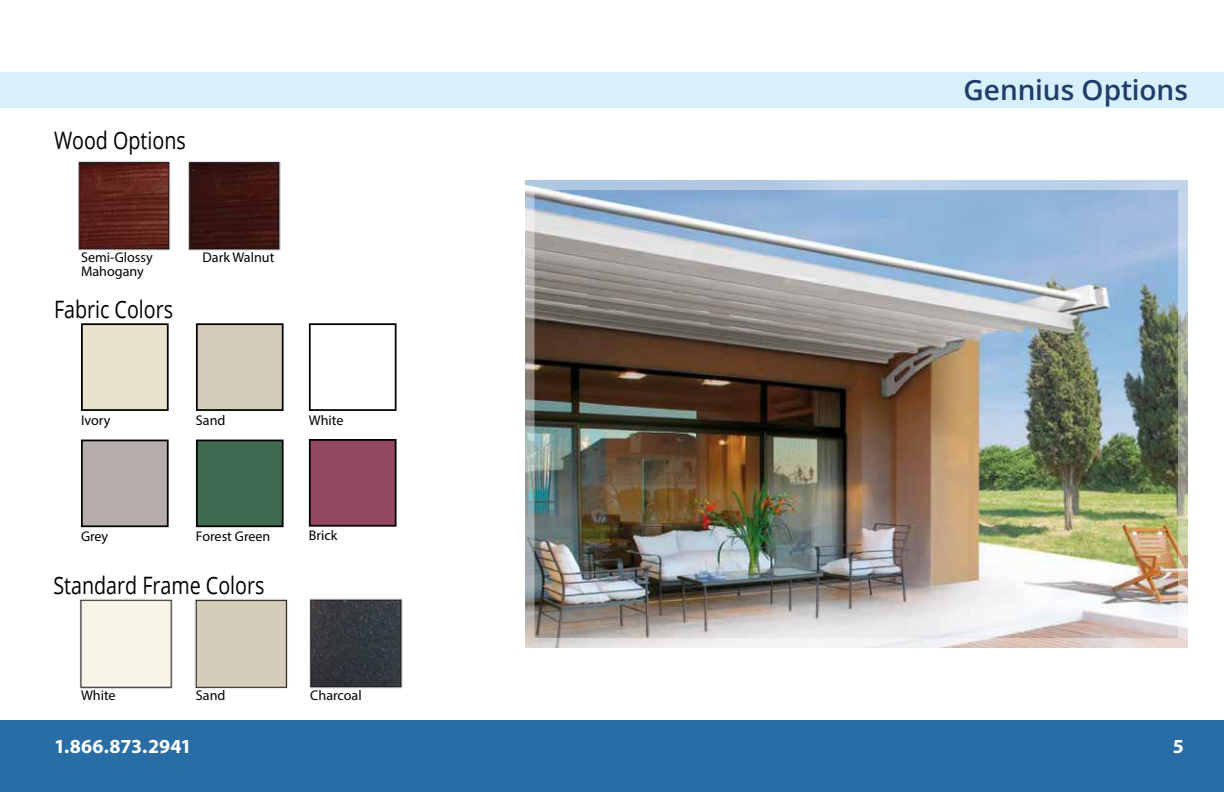
<style>
.page{position:relative;width:1224px;height:792px;background:#fff}
.page>*{position:absolute;margin:0;border:0;box-sizing:border-box;transform-origin:0 0}
.t1{font:600 28px "Open Sans";letter-spacing:-.005em;color:#203c6a}
.t2{font:24px "Open Sans";color:#000;scale:.82 1}
.t3{font:700 20px "Myriad Pro";letter-spacing:-.005em;color:#fff}
.t4{font:14.2px/14px "Myriad Pro";color:#000}
</style>
<div class="page">
<div style="left:0;top:720px;width:1224px;height:72px;background:#286da6"></div>
<div style="left:0;top:72px;width:1224px;height:36px;background:#d8effc"></div>
<div style="left:82px;top:324px;width:86px;height:86px;background:#ebe2cc"></div>
<div style="left:81px;top:323px;width:88px;height:88px;border:2px solid #000"></div>
<div style="left:309px;top:323px;width:88px;height:88px;border:2px solid #000"></div>
<div style="left:197px;top:324px;width:86px;height:86px;background:#d3ccb9"></div>
<div style="left:196px;top:323px;width:88px;height:88px;border:2px solid #000"></div>
<div style="left:82px;top:440px;width:86px;height:86px;background:#b5adaa"></div>
<div style="left:81px;top:440px;width:88px;height:87px;border:2px solid #000"></div>
<div style="left:197px;top:440px;width:86px;height:86px;background:#416b51"></div>
<div style="left:196px;top:440px;width:88px;height:87px;border:2px solid #000"></div>
<img style="left:79px;top:598px;width:324px;height:91px">
<img style="left:78px;top:161px;width:203px;height:90px">
<div style="left:310px;top:440px;width:86px;height:86px;background:#944962"></div>
<div style="left:309px;top:439px;width:88px;height:88px;border:2px solid #000"></div>
<img style="left:536px;top:191px;width:641px;height:446px">
<div style="left:525px;top:180px;width:663px;height:468px;border:10px solid #fff"></div>
<h2 class="t2" style="left:54px;top:124px;width:162px">Wood Options</h2>
<p class="t4" style="left:81px;top:250px;width:73px">Semi-Glossy<br>Mahogany</p>
<h2 class="t2" style="left:54px;top:293px;width:147px">Fabric Colors</h2>
<p class="t4" style="left:203px;top:250px;width:73px">Dark Walnut</p>
<p class="t4" style="left:81px;top:413px;width:31px">Ivory</p>
<p class="t4" style="left:196px;top:413px;width:31px">Sand</p>
<p class="t4" style="left:309px;top:413px;width:36px">White</p>
<p class="t4" style="left:81px;top:529px;width:29px">Grey</p>
<p class="t4" style="left:196px;top:529px;width:76px">Forest Green</p>
<p class="t4" style="left:309px;top:528px;width:30px">Brick</p>
<h2 class="t2" style="left:53px;top:569px;width:259px">Standard Frame Colors</h2>
<p class="t4" style="left:81px;top:688px;width:36px">White</p>
<p class="t4" style="left:196px;top:688px;width:31px">Sand</p>
<p class="t4" style="left:310px;top:688px;width:53px">Charcoal</p>
<h1 class="t1" style="left:964px;top:71px;width:226px">Gennius Options</h1>
<h3 class="t3" style="left:54px;top:733px;width:139px">1.866.873.2941</h3>
<h3 class="t3" style="left:1173px;top:733px;width:13px">5</h3>
</div>
